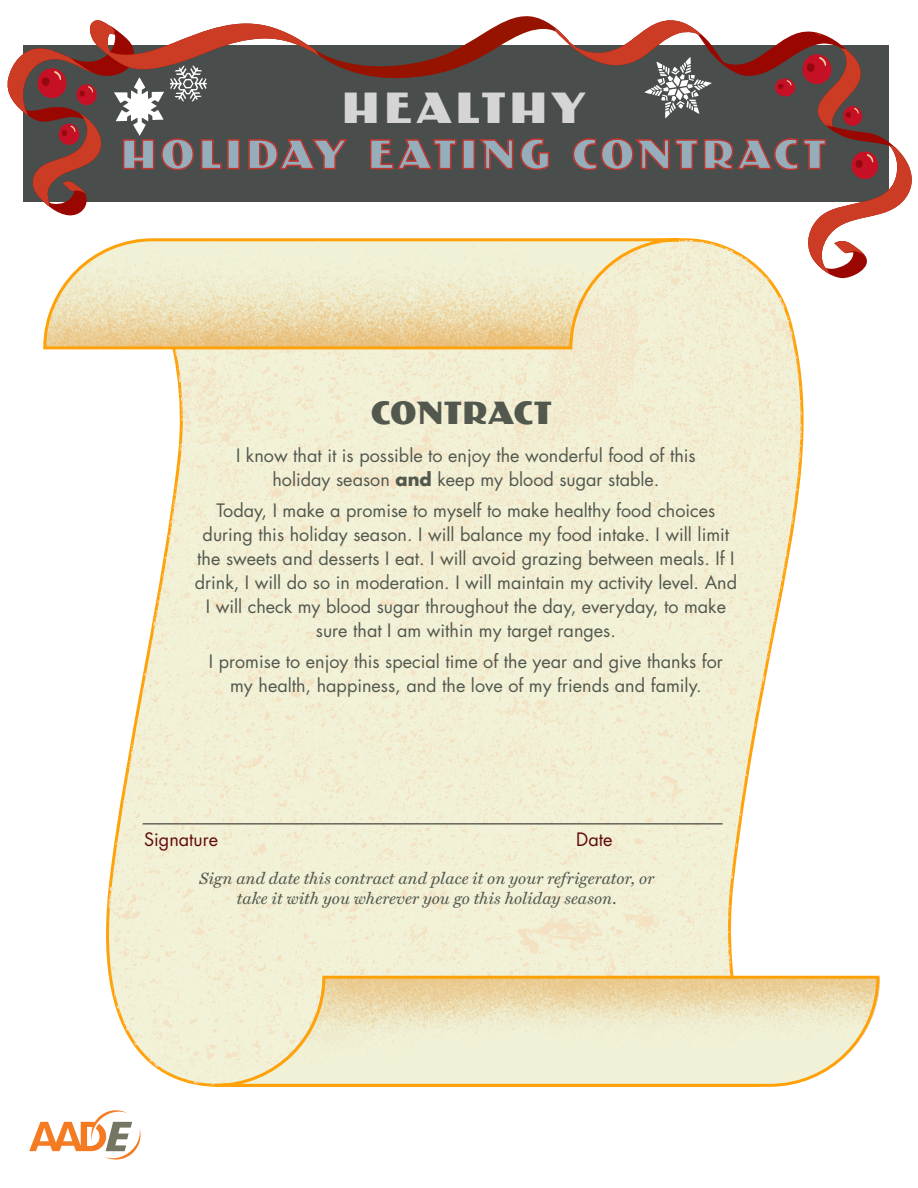
<style>
.page{position:relative;width:918px;height:1188px;background:#fff}
.page>*{position:absolute;margin:0;border:0;box-sizing:border-box;transform-origin:0 0}
.t1{font:43.5px "PAG Bankas";letter-spacing:.07em;color:#d5d5d5}
.t2{font:41.1px "PAG Bankas";letter-spacing:.06em;color:#96adbc}
.holiday_tips_intro{font:31.95px "PAG Bankas";letter-spacing:-.02em;color:#53584e}
.larger_type{font:18px/24px "Futura";color:#53584e;text-align:center}
.larger_type-2{font:18px "Futura";color:#610a0c}
.body{font:italic 16.5px/19.5px "Miller Text";letter-spacing:.005em;color:#53584e;text-align:center}
.s1{font-weight:700}
</style>
<div class="page">
<img style="left:106px;top:279px;width:698px;height:806px">
<svg style="left:43px;top:274px;width:639px;height:77px;background:#eeddb1"></svg>
<svg style="left:213px;top:974px;width:667px;height:113px;background:#f0e5bf"></svg>
<svg style="left:7px;top:16px;width:905px;height:258px"></svg>
<hr style="left:143px;top:824px;width:580px;height:1px;background:#231f20">
<svg style="left:29px;top:1110px;width:112px;height:50px"></svg>
<p class="t1" style="left:341px;top:83px;width:246px">Healthy</p>
<p class="t2" style="left:120px;top:131px;width:708px">HOLIDAY EATING CONTRACT</p>
<p class="holiday_tips_intro" style="left:370px;top:394px;width:184px">CONTRACT</p>
<p class="larger_type" style="left:236px;top:444px;width:461px">I know that it is possible to enjoy the wonderful food of this holiday season <span class="s1">and</span> keep my blood sugar stable.</p>
<p class="larger_type" style="left:195px;top:498px;width:544px">Today, I make a promise to myself to make healthy food choices during this holiday season. I will balance my food intake. I will limit the sweets and desserts I eat. I will avoid grazing between meals. If I drink, I will do so in moderation. I will maintain my activity level. And I will check my blood sugar throughout the day, everyday, to make sure that I am within my target ranges.</p>
<p class="larger_type" style="left:209px;top:649px;width:516px">I promise to enjoy this special time of the year and give thanks for my health, happiness, and the love of my friends and family.</p>
<p class="larger_type-2" style="left:144px;top:828px;width:76px">Signature</p>
<p class="larger_type-2" style="left:576px;top:828px;width:38px">Date</p>
<p class="body" style="left:199px;top:869px;width:456px">Sign and date this contract and place it on your refrigerator, or take it with you wherever you go this holiday season.</p>
</div>
